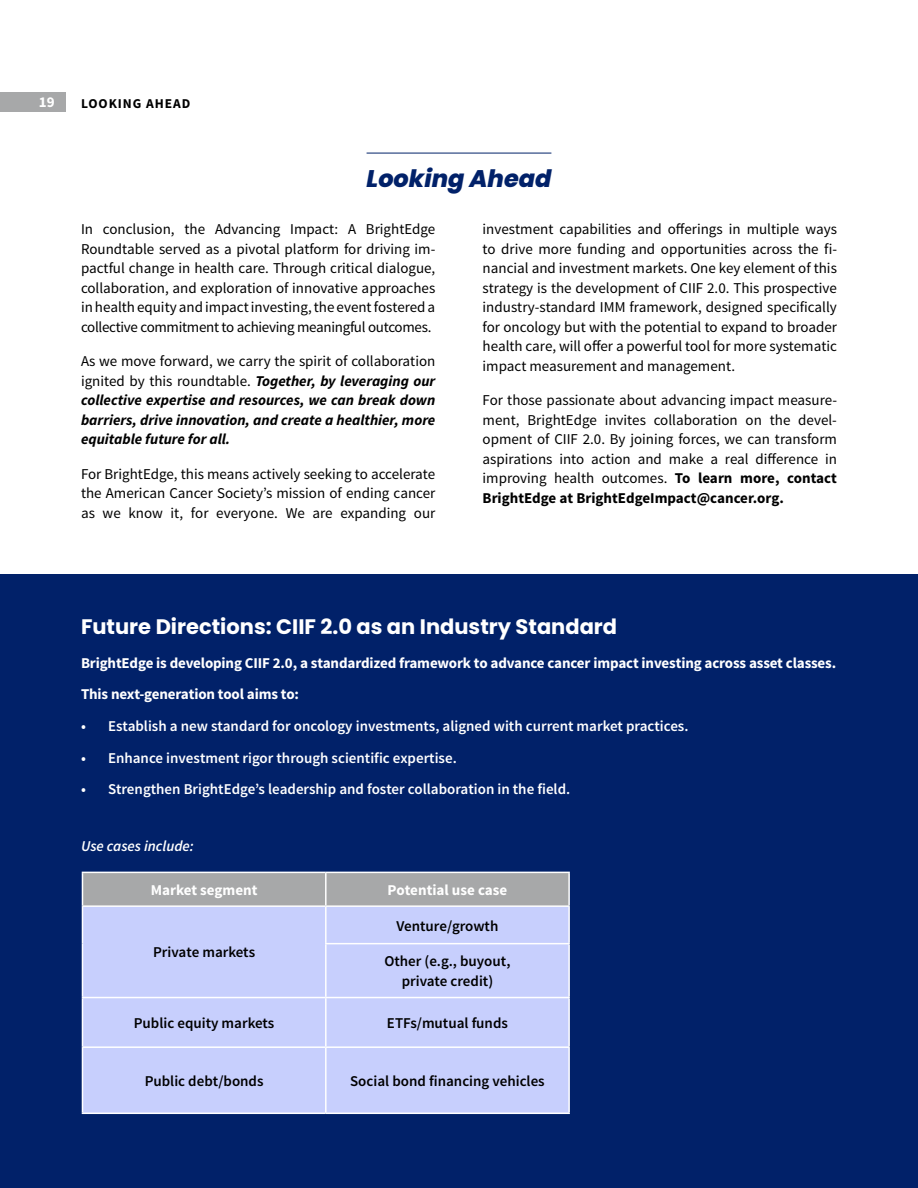
<style>
.page{position:relative;width:918px;height:1188px;background:#fff}
.page>*{position:absolute;margin:0;border:0;box-sizing:border-box;transform-origin:0 0}
.t1{font:italic 800 24px "Poppins";color:#012169}
.t2{font:700 21px "Poppins";color:#fff}
.t3{font:15px/19.5px "Source Sans Pro";color:#000;text-align:justify}
.t4{font:italic 700 15px/19.5px "Source Sans Pro";color:#000;text-align:justify}
.t5{font:600 15px "Source Sans Pro";color:#fff}
.t6{font:700 15px/31.7px "Source Sans Pro";letter-spacing:-.01em;color:#fff}
.t7{font:600 15px/19.5px "Source Sans Pro";color:#000;text-align:center}
.t8{font:italic 600 15px "Source Sans Pro";color:#fff}
.t9{font:700 13.5px "Source Sans Pro";letter-spacing:.07em;color:#000}
.s1{font-weight:400;font-style:normal}
.s2{font-weight:700}
</style>
<div class="page">
<div style="left:0;top:92px;width:65px;height:20px;background:#a7a8a9"></div>
<hr style="left:367px;top:153px;width:184px;height:1px;background:#012169">
<div style="left:0;top:575px;width:918px;height:613px;background:#012169"></div>
<div style="left:83px;top:873px;width:485px;height:32px;background:#a7a8a9"></div>
<div style="left:83px;top:907px;width:485px;height:206px;background:#c7cffd"></div>
<hr style="left:82px;top:905px;width:244px;height:2px;background:#fff">
<hr style="left:326px;top:905px;width:244px;height:2px;background:#fff">
<hr style="left:82px;top:907px;width:1px;height:37px;background:#fff">
<hr style="left:82px;top:944px;width:1px;height:53px;background:#fff">
<hr style="left:325px;top:907px;width:2px;height:36px;background:#fff">
<hr style="left:568px;top:907px;width:2px;height:36px;background:#fff">
<hr style="left:325px;top:943px;width:245px;height:1px;background:#fff">
<hr style="left:325px;top:944px;width:2px;height:53px;background:#fff">
<hr style="left:568px;top:944px;width:2px;height:53px;background:#fff">
<hr style="left:82px;top:997px;width:244px;height:1px;background:#fff">
<hr style="left:82px;top:998px;width:1px;height:48px;background:#fff">
<hr style="left:326px;top:997px;width:244px;height:1px;background:#fff">
<hr style="left:325px;top:998px;width:2px;height:48px;background:#fff">
<hr style="left:568px;top:998px;width:2px;height:48px;background:#fff">
<hr style="left:82px;top:1046px;width:244px;height:2px;background:#fff">
<hr style="left:82px;top:1048px;width:1px;height:65px;background:#fff">
<hr style="left:326px;top:1046px;width:244px;height:2px;background:#fff">
<hr style="left:325px;top:1048px;width:2px;height:65px;background:#fff">
<hr style="left:568px;top:1048px;width:2px;height:65px;background:#fff">
<hr style="left:82px;top:1113px;width:244px;height:1px;background:#fff">
<hr style="left:326px;top:1113px;width:244px;height:1px;background:#fff">
<hr style="left:82px;top:872px;width:244px;height:1px;background:#fff">
<hr style="left:82px;top:873px;width:1px;height:32px;background:#fff">
<hr style="left:326px;top:872px;width:244px;height:1px;background:#fff">
<hr style="left:325px;top:873px;width:2px;height:32px;background:#fff">
<hr style="left:568px;top:873px;width:2px;height:32px;background:#fff">
<p class="t6" style="left:39px;top:87px;width:17px">19</p>
<p class="t9" style="left:81px;top:94px;width:111px">LOOKING AHEAD</p>
<h1 class="t1" style="left:367px;top:165px;width:186px">Looking Ahead</h1>
<p class="t3" style="left:81px;top:220px;width:356px">In conclusion, the Advancing Impact: A BrightEdge Roundtable served as a pivotal platform for driving im&shy;pactful change in health care. Through critical dialogue, collaboration, and exploration of innovative approaches in health equity and impact investing, the event fostered a collective commitment to achieving meaningful outcomes.</p>
<p class="t4" style="left:81px;top:352px;width:356px"><span class="s1">As we move forward, we carry the spirit of collaboration ignited by this roundtable.</span> Together, by leveraging our collective expertise and resources, we can break down barriers, drive innovation, and create a healthier, more equitable future for all.</p>
<p class="t3" style="left:81px;top:464px;width:356px">For BrightEdge, this means actively seeking to accelerate the American Cancer Society’s mission of ending cancer as we know it, for everyone. We are expanding our</p>
<p class="t3" style="left:483px;top:220px;width:356px">investment capabilities and offerings in multiple ways to drive more funding and opportunities across the fi&shy;nancial and investment markets. One key element of this strategy is the development of CIIF 2.0. This prospective industry-standard IMM framework, designed specifically for oncology but with the potential to expand to broader health care, will offer a powerful tool for more systematic impact measurement and management.</p>
<p class="t3" style="left:483px;top:391px;width:356px">For those passionate about advancing impact measure&shy;ment, BrightEdge invites collaboration on the devel&shy;opment of CIIF 2.0. By joining forces, we can transform aspirations into action and make a real difference in improving health outcomes. <span class="s2">To learn more, contact BrightEdge at BrightEdgeImpact@cancer.org.</span></p>
<h2 class="t2" style="left:81px;top:614px;width:538px">Future Directions: CIIF 2.0 as an Industry Standard</h2>
<p class="t6" style="left:81px;top:648px;width:757px">BrightEdge is developing CIIF 2.0, a standardized framework to advance cancer impact investing across asset classes.<br>This next-generation tool aims to:</p>
<p class="t5" style="left:81px;top:717px;width:609px">• Establish a new standard for oncology investments, aligned with current market practices.</p>
<p class="t5" style="left:81px;top:748px;width:377px">• Enhance investment rigor through scientific expertise.</p>
<p class="t5" style="left:81px;top:780px;width:491px">• Strengthen BrightEdge’s leadership and foster collaboration in the field.</p>
<p class="t8" style="left:81px;top:837px;width:114px">Use cases include:</p>
<p class="t6" style="left:151px;top:875px;width:108px">Market segment</p>
<p class="t6" style="left:388px;top:875px;width:121px">Potential use case</p>
<p class="t7" style="left:153px;top:943px;width:104px">Private markets</p>
<p class="t7" style="left:397px;top:916px;width:103px">Venture/growth</p>
<p class="t7" style="left:384px;top:952px;width:128px">Other (e.g., buyout, private credit)</p>
<p class="t7" style="left:134px;top:1014px;width:142px">Public equity markets</p>
<p class="t7" style="left:387px;top:1014px;width:122px">ETFs/mutual funds</p>
<p class="t7" style="left:145px;top:1072px;width:120px">Public debt/bonds</p>
<p class="t7" style="left:350px;top:1072px;width:196px">Social bond financing vehicles</p>
</div>
